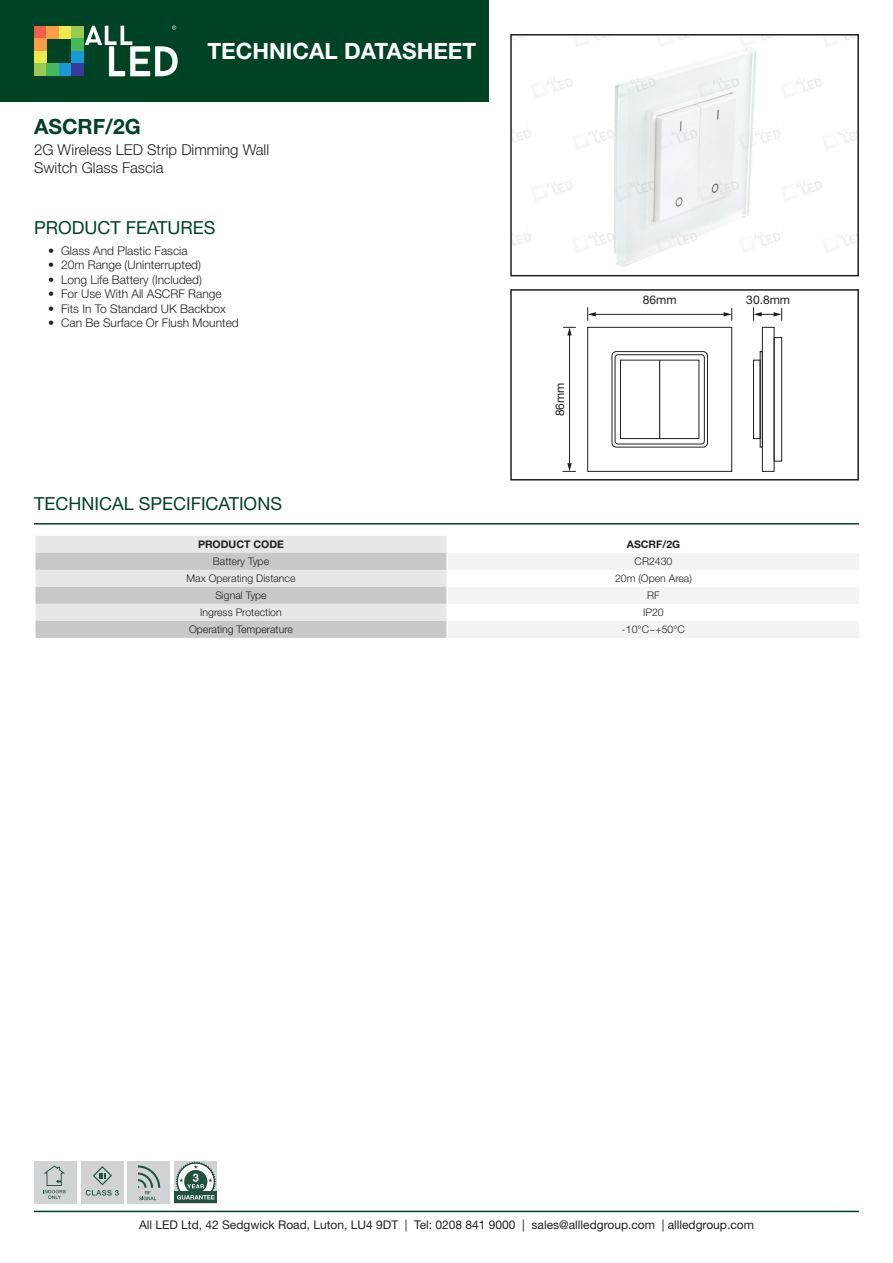
<style>
.page{position:relative;width:893px;height:1263px;background:#fff}
.page>*{position:absolute;margin:0;border:0;box-sizing:border-box;transform-origin:0 0}
.t1{font:700 22.5px "Helvetica Neue LT Std";color:#fff}
.t2{font:700 21px "Helvetica Neue LT Std";color:#004224}
.t3{font:18px "Helvetica Neue LT Std";color:#004224}
.t4{font:300 15px/18px "Helvetica Neue LT Std";color:#231f20}
.t5{font:300 12px "Helvetica Neue LT Std";color:#231f20}
.t6{font:12px "Helvetica Neue LT Std";color:#231f20}
.t7{font:300 10.5px "Helvetica Neue LT Std";color:#231f20}
.t8{font:700 10.5px "Helvetica Neue LT Std";color:#231f20}
</style>
<div class="page">
<div style="left:0;top:0;width:489px;height:102px;background:#004224"></div>
<svg style="left:85px;top:26px;width:93px;height:51px"></svg>
<div style="left:34px;top:26px;width:12px;height:13px;background:#f15e4a"></div>
<div style="left:46px;top:26px;width:13px;height:13px;background:#f89e46"></div>
<div style="left:59px;top:26px;width:12px;height:13px;background:#eeea4b"></div>
<div style="left:34px;top:39px;width:12px;height:12px;background:#f89e46"></div>
<div style="left:34px;top:51px;width:12px;height:13px;background:#eeea4b"></div>
<div style="left:34px;top:64px;width:12px;height:12px;background:#99cb51"></div>
<div style="left:46px;top:64px;width:13px;height:12px;background:#45b859"></div>
<div style="left:59px;top:64px;width:12px;height:12px;background:#1799d3"></div>
<div style="left:71px;top:26px;width:13px;height:13px;background:#99cb51"></div>
<div style="left:71px;top:39px;width:13px;height:12px;background:#45b859"></div>
<div style="left:71px;top:51px;width:13px;height:13px;background:#1799d3"></div>
<div style="left:71px;top:64px;width:13px;height:12px;background:#383c98"></div>
<hr style="left:34px;top:1211px;width:825px;height:1px;background:#004224">
<img style="left:513px;top:37px;width:343px;height:230px">
<div style="left:510px;top:34px;width:349px;height:242px;border:2px solid #231f20"></div>
<hr style="left:594px;top:314px;width:131px;height:1px;background:#231f20">
<svg style="left:724px;top:308px;width:8px;height:12px"></svg>
<svg style="left:587px;top:308px;width:9px;height:12px"></svg>
<svg style="left:753px;top:308px;width:29px;height:12px"></svg>
<hr style="left:569px;top:334px;width:1px;height:131px;background:#231f20">
<svg style="left:563px;top:327px;width:13px;height:8px"></svg>
<svg style="left:563px;top:463px;width:13px;height:9px"></svg>
<div style="left:774px;top:337px;width:8px;height:124px;border:1px solid #231f20"></div>
<div style="left:760px;top:351px;width:3px;height:96px;border:1px solid #231f20"></div>
<div style="left:753px;top:360px;width:7px;height:79px;border:1px solid #231f20"></div>
<div style="left:587px;top:327px;width:145px;height:145px;border:1px solid #231f20"></div>
<div style="left:612px;top:351px;width:96px;height:96px;border:1px solid #231f20;border-radius:4px"></div>
<div style="left:615px;top:354px;width:90px;height:90px;border:1px solid #231f20;border-radius:3px"></div>
<div style="left:620px;top:360px;width:79px;height:79px;border:1px solid #231f20"></div>
<hr style="left:659px;top:360px;width:1px;height:79px;background:#000">
<div style="left:510px;top:289px;width:349px;height:191px;border:2px solid #231f20"></div>
<hr style="left:34px;top:523px;width:825px;height:1px;background:#004224">
<svg style="left:35px;top:536px;width:824px;height:102px"></svg>
<div style="left:174px;top:1161px;width:43px;height:42px;background:#d1d2d4"></div>
<div style="left:174px;top:1191px;width:43px;height:12px;background:#20523d"></div>
<svg style="left:176px;top:1161px;width:40px;height:39px"></svg>
<div style="left:34px;top:1161px;width:43px;height:42px;background:#d1d2d4"></div>
<svg style="left:43px;top:1165px;width:23px;height:34px"></svg>
<div style="left:81px;top:1161px;width:42px;height:42px;background:#d1d2d4"></div>
<svg style="left:86px;top:1166px;width:33px;height:29px"></svg>
<div style="left:128px;top:1161px;width:42px;height:42px;background:#d1d2d4"></div>
<svg style="left:138px;top:1165px;width:22px;height:35px"></svg>
<h2 class="t2" style="left:34px;top:114px;width:108px">ASCRF/2G</h2>
<h1 class="t1" style="left:207px;top:37px;width:270px">TECHNICAL DATASHEET</h1>
<p class="t4" style="left:34px;top:140px;width:237px">2G Wireless LED Strip Dimming Wall<br>Switch Glass Fascia</p>
<h3 class="t3" style="left:34px;top:217px;width:183px">PRODUCT FEATURES</h3>
<p class="t5" style="left:48px;top:243px;width:141px">• Glass And Plastic Fascia</p>
<p class="t5" style="left:48px;top:258px;width:154px">• 20m Range (Uninterrupted)</p>
<p class="t5" style="left:48px;top:272px;width:155px">• Long Life Battery (Included)</p>
<p class="t5" style="left:48px;top:286px;width:175px">• For Use With All ASCRF Range</p>
<p class="t5" style="left:48px;top:301px;width:179px">• Fits In To Standard UK Backbox</p>
<p class="t5" style="left:48px;top:315px;width:192px">• Can Be Surface Or Flush Mounted</p>
<h3 class="t3" style="left:34px;top:493px;width:249px">TECHNICAL SPECIFICATIONS</h3>
<p class="t6" style="left:553px;top:416px;width:35px;rotate:-90deg">86mm</p>
<p class="t6" style="left:643px;top:293px;width:35px">86mm</p>
<p class="t6" style="left:746px;top:293px;width:45px">30.8mm</p>
<p class="t8" style="left:198px;top:538px;width:87px">PRODUCT CODE</p>
<p class="t8" style="left:627px;top:538px;width:55px">ASCRF/2G</p>
<p class="t7" style="left:213px;top:555px;width:58px">Battery Type</p>
<p class="t7" style="left:635px;top:555px;width:39px">CR2430</p>
<p class="t7" style="left:187px;top:572px;width:110px">Max Operating Distance</p>
<p class="t7" style="left:615px;top:572px;width:78px">20m (Open Area)</p>
<p class="t7" style="left:215px;top:589px;width:53px">Signal Type</p>
<p class="t7" style="left:647px;top:589px;width:14px">RF</p>
<p class="t7" style="left:200px;top:606px;width:83px">Ingress Protection</p>
<p class="t7" style="left:643px;top:606px;width:22px">IP20</p>
<p class="t7" style="left:189px;top:623px;width:105px">Operating Temperature</p>
<p class="t7" style="left:622px;top:623px;width:65px">-10°C~+50°C</p>
<p class="t6" style="left:139px;top:1217px;width:616px">All LED Ltd, 42 Sedgwick Road, Luton, LU4 9DT | Tel: 0208 841 9000 | sales@allledgroup.com | allledgroup.com</p>
</div>
